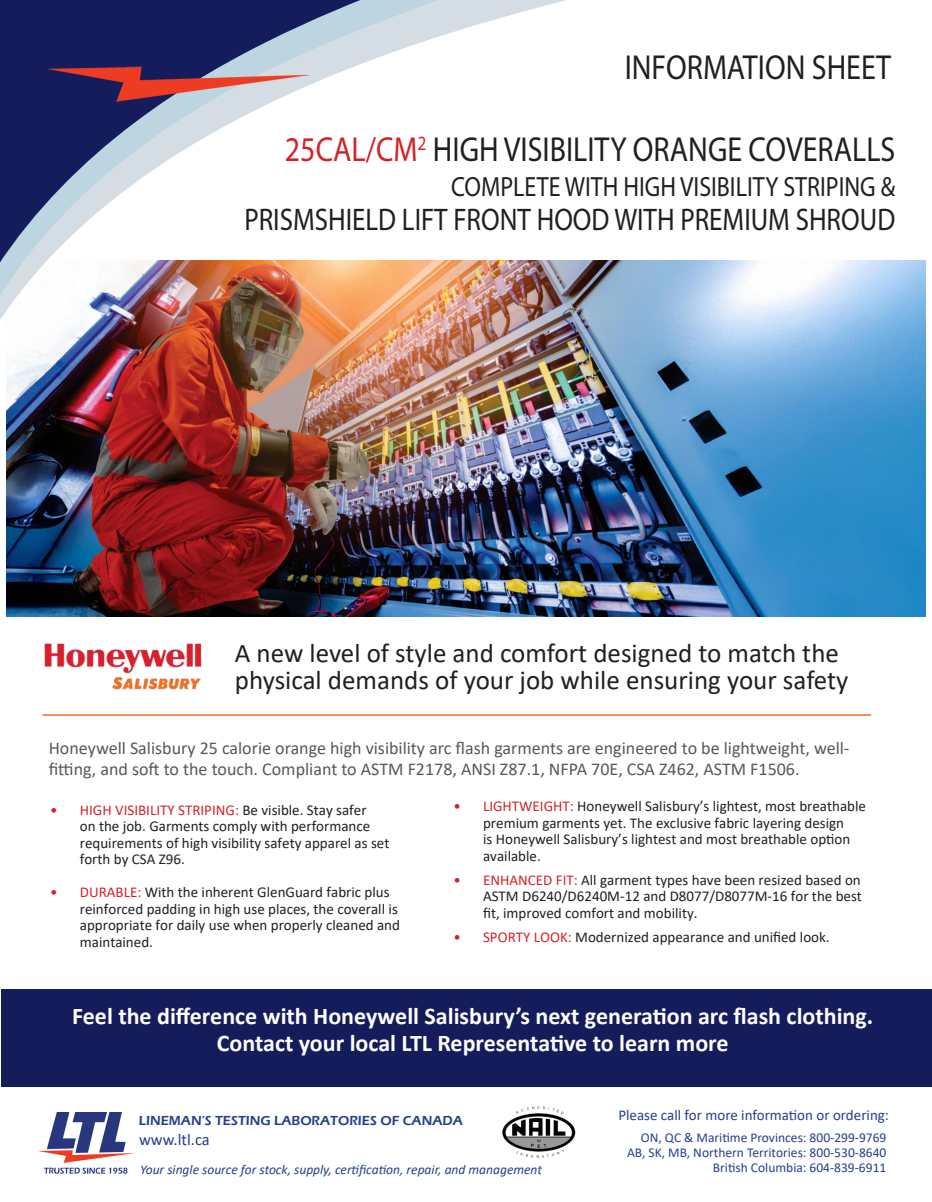
<style>
.page{position:relative;width:932px;height:1202px;background:#fff}
.page>*{position:absolute;margin:0;border:0;box-sizing:border-box;transform-origin:0 0}
.t1{font:34.8px "Myriad Pro";color:#231f20;scale:.86 1}
.t2{font:31.35px "Myriad Pro";color:#231f20;scale:.86 1}
.t3{font:27.9px "Myriad Pro";color:#231f20;scale:.86 1}
.t4{font:27px/27px "Calibri";color:#231f20}
.t5{font:700 24px/27px "Calibri";color:#fff;text-align:center}
.t6{font:18px/21px "Calibri";color:#57585a}
.t7{font:16.5px "Calibri";color:#253f8e}
.t8{font:15px/16.5px "Calibri";color:#231f20}
.t9{font:15px "Calibri";color:#253f8e}
.t10{font:13.5px "Calibri";color:#253f8e}
.t11{font:italic 13.5px "Calibri";color:#253f8e}
.t12{font:600 13.5px "Eras ITC";color:#253f8e}
.s1{color:#d1232a}
</style>
<div class="page">
<img style="left:7px;top:582px;width:918px;height:34px">
<img style="left:0;top:0;width:926px;height:582px">
<img style="left:38px;top:1112px;width:96px;height:61px">
<img style="left:44px;top:643px;width:158px;height:47px">
<img style="left:43px;top:53px;width:265px;height:71px">
<hr style="left:42px;top:714px;width:829px;height:2px;background:#f17027">
<div style="left:1px;top:988px;width:931px;height:98px;background:#151c5c"></div>
<img style="left:502px;top:1106px;width:74px;height:52px">
<p class="t1" style="left:624px;top:46px;width:311px">INFORMATION SHEET</p>
<p class="t1" style="left:285px;top:128px;width:711px"><span class="s1">25CAL/CM</span><sup>2</sup> HIGH VISIBILITY ORANGE COVERALLS</p>
<p class="t3" style="left:451px;top:169px;width:518px">COMPLETE WITH HIGH VISIBILITY STRIPING &amp;</p>
<p class="t2" style="left:244px;top:200px;width:758px">PRISMSHIELD LIFT FRONT HOOD WITH PREMIUM SHROUD</p>
<p class="t4" style="left:235px;top:639px;width:615px">A new level of style and comfort designed to match the physical demands of your job while ensuring your safety</p>
<p class="t6" style="left:49px;top:737px;width:802px">Honeywell Salisbury 25 calorie orange high visibility arc flash garments are engineered to be lightweight, well&shy;fitting, and soft to the touch. Compliant to ASTM F2178, ANSI Z87.1, NFPA 70E, CSA Z462, ASTM F1506.</p>
<p class="t8" style="left:80px;top:801px;width:311px;text-indent:-30px"><span class="s1">• HIGH VISIBILITY STRIPING:</span> Be visible. Stay safer<br>on the job. Garments comply with performance requirements of high visibility safety apparel as set forth by CSA Z96.</p>
<p class="t8" style="left:80px;top:883px;width:322px;text-indent:-30px"><span class="s1">• DURABLE:</span> With the inherent GlenGuard fabric plus reinforced padding in high use places, the coverall is appropriate for daily use when properly cleaned and maintained.</p>
<p class="t8" style="left:483px;top:797px;width:384px;text-indent:-30px"><span class="s1">• LIGHTWEIGHT:</span> Honeywell Salisbury’s lightest, most breathable premium garments yet. The exclusive fabric layering design<br>is Honeywell Salisbury’s lightest and most breathable option available.</p>
<p class="t8" style="left:483px;top:871px;width:380px;text-align:justify;text-indent:-30px"><span class="s1">• ENHANCED FIT:</span> All garment types have been resized based on ASTM D6240/D6240M-12 and D8077/D8077M-16 for the best fit, improved comfort and mobility.</p>
<p class="t8" style="left:453px;top:928px;width:378px"><span class="s1">• SPORTY LOOK:</span> Modernized appearance and unified look.</p>
<p class="t5" style="left:72px;top:1002px;width:802px">Feel the difference with Honeywell Salisbury’s next generation arc flash clothing.<br>Contact your local LTL Representative to learn more</p>
<p class="t12" style="left:139px;top:1112px;width:325px">LINEMAN’S TESTING LABORATORIES OF CANADA</p>
<p class="t7" style="left:139px;top:1128px;width:72px">www.ltl.ca</p>
<p class="t11" style="left:140px;top:1159px;width:403px">Your single source for stock, supply, certification, repair, and management</p>
<p class="t9" style="left:618px;top:1104px;width:272px">Please call for more information or ordering:</p>
<p class="t10" style="left:640px;top:1128px;width:247px">ON, QC &amp; Maritime Provinces: 800-299-9769</p>
<p class="t10" style="left:627px;top:1143px;width:261px">AB, SK, MB, Northern Territories: 800-530-8640</p>
<p class="t10" style="left:713px;top:1158px;width:175px">British Columbia: 604-839-6911</p>
</div>
